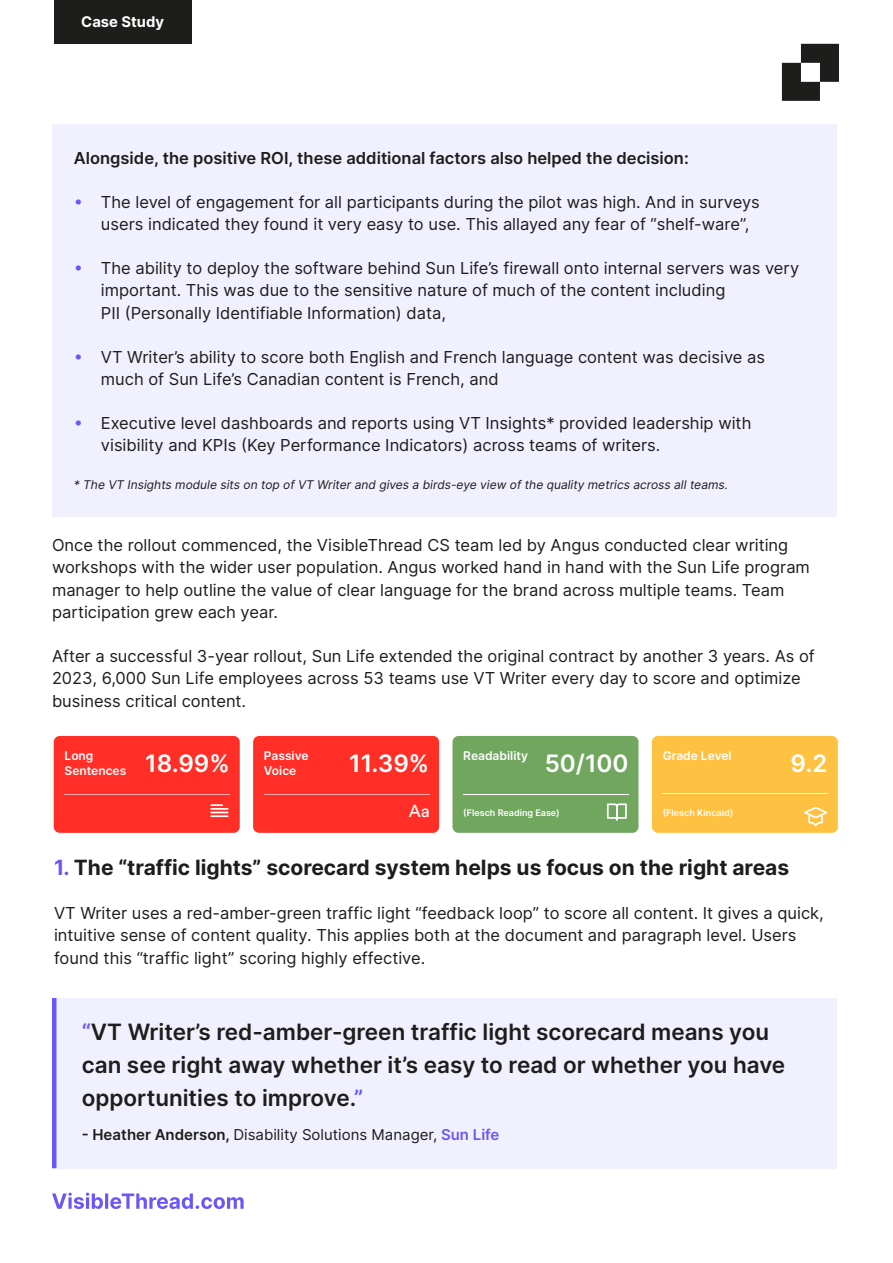
<style>
.page{position:relative;width:893px;height:1263px;background:#fff}
.page>*{position:absolute;margin:0;border:0;box-sizing:border-box;transform-origin:0 0}
.t1{font:600 24px "Inter";color:#fff}
.t2{font:600 22.5px/33px "Inter";color:#1d1d1b}
.t3{font:700 21px "Inter";color:#1d1d1b}
.t4{font:17.25px "Circular Std";color:#fff}
.t5{font:16.5px/22.5px "Inter";color:#1d1d1b}
.t6{font:600 16.5px "Inter";color:#1d1d1b}
.t7{font:15px "Inter";color:#1d1d1b}
.t8{font:700 14.7px "Inter";color:#fff}
.t9{font:italic 12px "Inter";color:#1d1d1b}
.t10{font:600 12px "Inter";color:#fff}
.t11{font:600 9px "Inter";color:#fff}
.s1{color:#6a57f9}
.s2{font-weight:600}
.s3{font-weight:600;color:#6a57f9}
</style>
<div class="page">
<svg style="left:782px;top:44px;width:57px;height:57px"></svg>
<div style="left:54px;top:0;width:137px;height:44px;background:#1d1d1b"></div>
<svg style="left:52px;top:1192px;width:192px;height:17px"></svg>
<div style="left:52px;top:124px;width:785px;height:393px;background:#f1f0fe"></div>
<div style="left:52px;top:998px;width:785px;height:170px;background:#f1f0fe"></div>
<hr style="left:52px;top:998px;width:4px;height:170px;background:#6a57f9">
<div style="left:54px;top:736px;width:186px;height:97px;background:#ff2f27;border-radius:6px"></div>
<hr style="left:65px;top:794px;width:165px;height:1px;background:#ffa8a9">
<svg style="left:210px;top:804px;width:18px;height:13px"></svg>
<div style="left:253px;top:736px;width:186px;height:97px;background:#ff2f27;border-radius:6px"></div>
<hr style="left:264px;top:794px;width:165px;height:1px;background:#ffa8a9">
<div style="left:452px;top:736px;width:186px;height:97px;background:#71a65f;border-radius:6px"></div>
<hr style="left:463px;top:794px;width:166px;height:1px;background:#fff">
<svg style="left:607px;top:803px;width:20px;height:17px"></svg>
<div style="left:652px;top:736px;width:186px;height:97px;background:#ffc141;border-radius:6px"></div>
<hr style="left:662px;top:793px;width:165px;height:1px;background:#fff">
<svg style="left:804px;top:807px;width:23px;height:19px"></svg>
<p class="t8" style="left:81px;top:11px;width:84px">Case Study</p>
<p class="t6" style="left:74px;top:146px;width:616px">Alongside, the positive ROI, these additional factors also helped the decision:</p>
<p class="t5" style="left:101px;top:190px;width:660px;text-indent:-27px"><span class="s1">•</span> The level of engagement for all participants during the pilot was high. And in surveys users indicated they found it very easy to use. This allayed any fear of “shelf-ware”,</p>
<p class="t5" style="left:101px;top:256px;width:700px;text-indent:-27px"><span class="s1">•</span> The ability to deploy the software behind Sun Life’s firewall onto internal servers was very important. This was due to the sensitive nature of much of the content including<br>PII (Personally Identifiable Information) data,</p>
<p class="t5" style="left:101px;top:345px;width:666px;text-indent:-27px"><span class="s1">•</span> VT Writer’s ability to score both English and French language content was decisive as much of Sun Life’s Canadian content is French, and</p>
<p class="t5" style="left:101px;top:411px;width:652px;text-indent:-27px"><span class="s1">•</span> Executive level dashboards and reports using VT Insights* provided leadership with visibility and KPIs (Key Performance Indicators) across teams of writers.</p>
<p class="t9" style="left:74px;top:476px;width:656px">* The VT Insights module sits on top of VT Writer and gives a birds-eye view of the quality metrics across all teams.</p>
<p class="t5" style="left:52px;top:533px;width:759px">Once the rollout commenced, the VisibleThread CS team led by Angus conducted clear writing workshops with the wider user population. Angus worked hand in hand with the Sun Life program manager to help outline the value of clear language for the brand across multiple teams. Team participation grew each year.</p>
<p class="t5" style="left:52px;top:644px;width:764px">After a successful 3-year rollout, Sun Life extended the original contract by another 3 years. As of<br>2023, 6,000 Sun Life employees across 53 teams use VT Writer every day to score and optimize business critical content.</p>
<p class="t10" style="left:264px;top:747px;width:46px">Passive</p>
<p class="t10" style="left:264px;top:761px;width:34px">Voice</p>
<p class="t10" style="left:463px;top:747px;width:66px">Readability</p>
<p class="t10" style="left:663px;top:747px;width:70px">Grade Level</p>
<p class="t10" style="left:65px;top:747px;width:30px">Long</p>
<p class="t10" style="left:65px;top:761px;width:63px">Sentences</p>
<p class="t1" style="left:145px;top:745px;width:86px">18.99%</p>
<p class="t1" style="left:349px;top:745px;width:81px">11.39%</p>
<p class="t1" style="left:545px;top:745px;width:85px">50/100</p>
<p class="t1" style="left:790px;top:745px;width:38px">9.2</p>
<p class="t4" style="left:409px;top:801px;width:23px">Aa</p>
<p class="t11" style="left:463px;top:806px;width:98px">(Flesch Reading Ease)</p>
<p class="t11" style="left:663px;top:806px;width:72px">(Flesch Kincaid)</p>
<p class="t3" style="left:54px;top:851px;width:737px"><span class="s1">1.</span> The “traffic lights” scorecard system helps us focus on the right areas</p>
<p class="t5" style="left:54px;top:901px;width:771px">VT Writer uses a red-amber-green traffic light “feedback loop” to score all content. It gives a quick, intuitive sense of content quality. This applies both at the document and paragraph level. Users found this “traffic light” scoring highly effective.</p>
<p class="t2" style="left:82px;top:1015px;width:705px"><span class="s1">“</span>VT Writer’s red-amber-green traffic light scorecard means you can see right away whether it’s easy to read or whether you have opportunities to improve.<span class="s1">”</span></p>
<p class="t7" style="left:82px;top:1124px;width:419px"><span class="s2">- Heather Anderson,</span> Disability Solutions Manager, <span class="s3">Sun Life</span></p>
</div>
